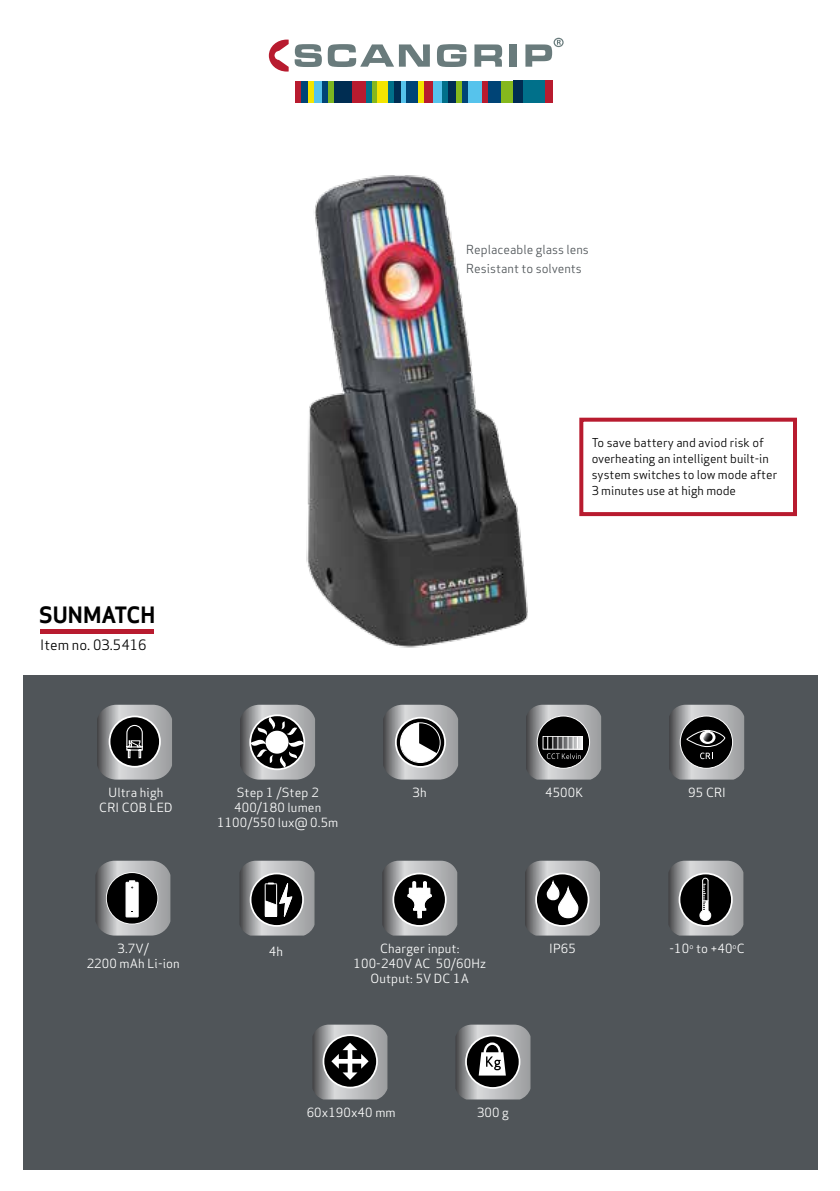
<style>
.page{position:relative;width:840px;height:1191px;background:#fff}
.page>*{position:absolute;margin:0;border:0;box-sizing:border-box;transform-origin:0 0}
.t1{font:700 22px "Apex Sans";color:#000}
.t2{font:14px "Apex Sans";color:#000}
.t3{font:12.4px/14.8px "Apex Sans";letter-spacing:.01em;color:#fff;text-align:center}
.t4{font:12.2px/19.2px "Apex Sans";color:#505559}
.t5{font:12px/16px "Apex Sans";color:#000}
</style>
<div class="page">
<div style="left:23px;top:675px;width:793px;height:494px;background:#505559"></div>
<svg style="left:97px;top:704px;width:75px;height:75px;background:#757677"></svg>
<svg style="left:240px;top:704px;width:75px;height:75px;background:#858687"></svg>
<svg style="left:383px;top:704px;width:75px;height:75px;background:#969799"></svg>
<div style="left:400px;top:722px;width:40px;height:41px;border:1px solid #fff;border-radius:50%"></div>
<svg style="left:239px;top:860px;width:75px;height:75px;background:#7a7b7c"></svg>
<svg style="left:382px;top:860px;width:75px;height:75px;background:#7e7f80"></svg>
<svg style="left:525px;top:860px;width:74px;height:75px;background:#9fa0a2"></svg>
<div style="left:536px;top:873px;width:52px;height:53px;background:#000;border-radius:50%"></div>
<div style="left:535px;top:872px;width:54px;height:54px;border:2px solid #fff;border-radius:50%"></div>
<svg style="left:557px;top:887px;width:21px;height:31px"></svg>
<svg style="left:546px;top:881px;width:13px;height:19px"></svg>
<svg style="left:668px;top:860px;width:75px;height:75px;background:#727374"></svg>
<svg style="left:95px;top:860px;width:75px;height:75px;background:#7b7c7e"></svg>
<svg style="left:312px;top:1024px;width:75px;height:75px;background:#7a7b7c"></svg>
<svg style="left:455px;top:1024px;width:75px;height:75px;background:#818182"></svg>
<div style="left:40px;top:629px;width:114px;height:5px;background:#b81b2f"></div>
<svg style="left:526px;top:704px;width:75px;height:75px;background:#767778"></svg>
<svg style="left:669px;top:704px;width:74px;height:75px;background:#707071"></svg>
<img style="left:306px;top:175px;width:222px;height:473px">
<svg style="left:269px;top:40px;width:19px;height:32px"></svg>
<svg style="left:294px;top:44px;width:135px;height:23px"></svg>
<svg style="left:437px;top:44px;width:29px;height:23px"></svg>
<svg style="left:474px;top:44px;width:28px;height:23px"></svg>
<div style="left:509px;top:44px;width:7px;height:23px;background:#697b7c"></div>
<svg style="left:525px;top:40px;width:35px;height:27px"></svg>
<div style="left:553px;top:38px;width:10px;height:9px;border:1px solid #697b7c;border-radius:50%"></div>
<div style="left:298px;top:81px;width:10px;height:22px;background:#004476"></div>
<div style="left:334px;top:81px;width:18px;height:22px;background:#002d52"></div>
<div style="left:308px;top:81px;width:6px;height:22px;background:#f4e500"></div>
<div style="left:314px;top:81px;width:8px;height:22px;background:#56c3ec"></div>
<div style="left:322px;top:81px;width:6px;height:22px;background:#004476"></div>
<div style="left:366px;top:81px;width:5px;height:22px;background:#00708a"></div>
<div style="left:352px;top:81px;width:14px;height:22px;background:#b81b2f"></div>
<div style="left:328px;top:81px;width:6px;height:22px;background:#7db620"></div>
<div style="left:544px;top:81px;width:8px;height:22px;background:#b81b2f"></div>
<div style="left:521px;top:81px;width:23px;height:22px;background:#00708a"></div>
<div style="left:462px;top:81px;width:6px;height:22px;background:#004476"></div>
<div style="left:467px;top:81px;width:14px;height:22px;background:#56c3ec"></div>
<div style="left:513px;top:81px;width:9px;height:22px;background:#002d52"></div>
<div style="left:487px;top:81px;width:14px;height:22px;background:#004476"></div>
<div style="left:400px;top:81px;width:6px;height:22px;background:#56c3ec"></div>
<div style="left:455px;top:81px;width:7px;height:22px;background:#85b81d"></div>
<div style="left:406px;top:81px;width:12px;height:22px;background:#004476"></div>
<div style="left:418px;top:81px;width:6px;height:22px;background:#f4e500"></div>
<div style="left:447px;top:81px;width:8px;height:22px;background:#002d52"></div>
<div style="left:424px;top:81px;width:8px;height:22px;background:#b81b2f"></div>
<div style="left:432px;top:81px;width:10px;height:22px;background:#56c3ec"></div>
<div style="left:393px;top:81px;width:7px;height:22px;background:#002d52"></div>
<div style="left:388px;top:81px;width:5px;height:22px;background:#00708a"></div>
<div style="left:371px;top:81px;width:6px;height:22px;background:#85b81d"></div>
<div style="left:377px;top:81px;width:11px;height:22px;background:#f4e500"></div>
<div style="left:442px;top:81px;width:6px;height:22px;background:#00708a"></div>
<div style="left:481px;top:81px;width:6px;height:22px;background:#b81b2f"></div>
<div style="left:294px;top:81px;width:6px;height:22px;background:#b81b2f"></div>
<div style="left:501px;top:81px;width:12px;height:22px;background:#85b81d"></div>
<div style="left:579px;top:418px;width:217px;height:98px;border:4px solid #b81b2f"></div>
<p class="t4" style="left:466px;top:238px;width:124px">Replaceable glass lens<br>Resistant to solvents</p>
<h1 class="t1" style="left:39px;top:601px;width:117px">SUNMATCH</h1>
<p class="t2" style="left:40px;top:633px;width:108px">Item no. 03.5416</p>
<p class="t3" style="left:99px;top:784px;width:75px">Ultra high<br>CRI COB LED</p>
<p class="t3" style="left:217px;top:784px;width:123px">Step 1 /Step 2<br>400/180 lumen<br>1100/550 lux@ 0.5m</p>
<p class="t3" style="left:412px;top:784px;width:16px">3h</p>
<p class="t5" style="left:591px;top:433px;width:187px">To save battery and aviod risk of overheating an intelligent built-in system switches to low mode after<br>3 minutes use at high mode</p>
<p class="t3" style="left:545px;top:784px;width:39px">4500K</p>
<p class="t3" style="left:688px;top:784px;width:39px">95 CRI</p>
<p class="t3" style="left:117px;top:940px;width:33px">3.7V/</p>
<p class="t3" style="left:549px;top:940px;width:28px">IP65</p>
<p class="t3" style="left:87px;top:955px;width:95px">2200 mAh Li-ion</p>
<p class="t3" style="left:353px;top:940px;width:134px">Charger input:<br>100-240V AC 50/60Hz<br>Output: 5V DC 1A</p>
<p class="t3" style="left:669px;top:940px;width:77px">-10<sup>o</sup> to +40<sup>o</sup>C</p>
<p class="t3" style="left:269px;top:942px;width:16px">4h</p>
<p class="t3" style="left:306px;top:1104px;width:90px">60x190x40 mm</p>
<p class="t3" style="left:477px;top:1104px;width:33px">300 g</p>
</div>
